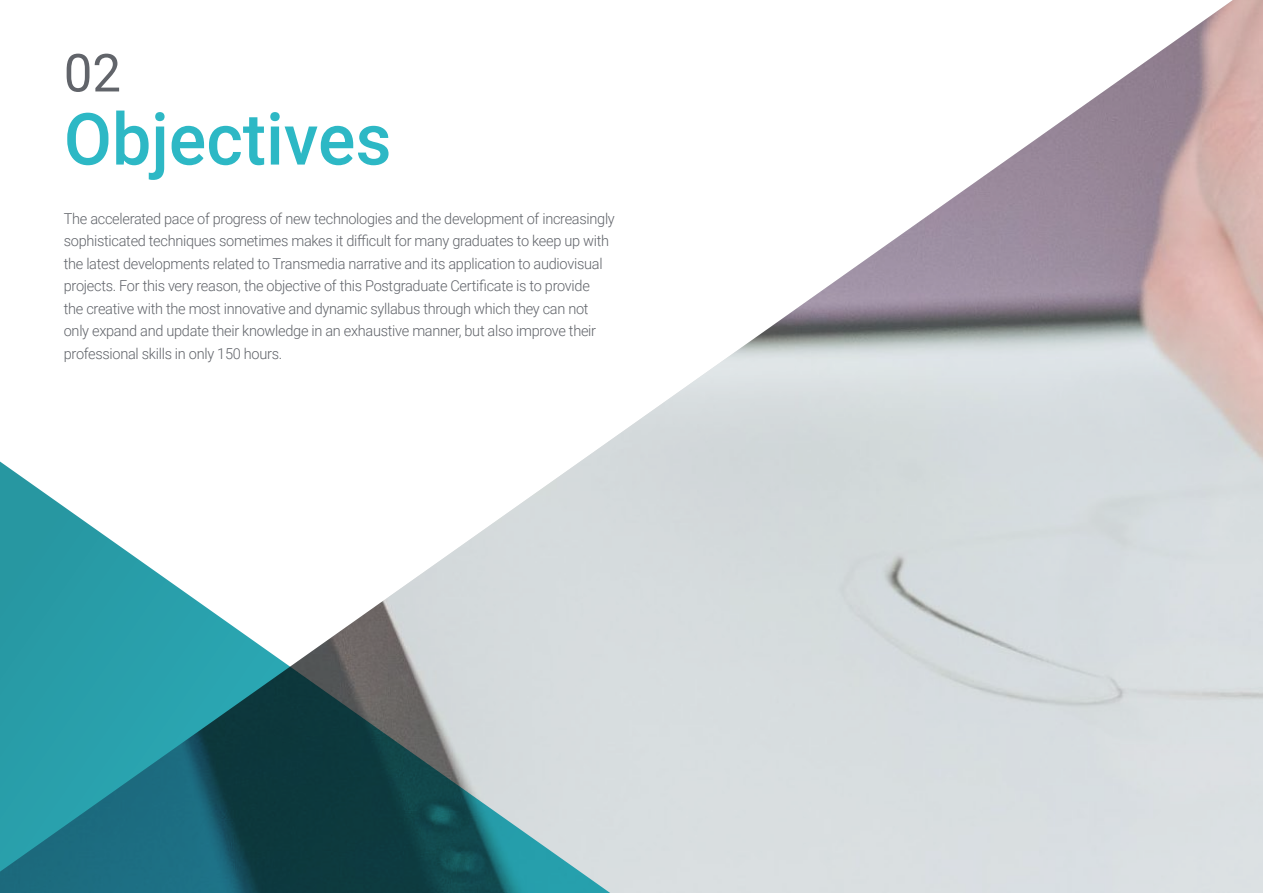
<style>
.page{position:relative;width:1263px;height:893px;background:#fff}
.page>*{position:absolute;margin:0;border:0;box-sizing:border-box;transform-origin:0 0}
.t1{font:500 72px "Roboto";color:#2db8c5}
.t2{font:52.5px "Roboto";color:#61646a}
.t3{font:300 15px/22.5px "Roboto";letter-spacing:-.02em;color:#61646a}
</style>
<div class="page">
<img style="left:602px;top:0;width:661px;height:893px">
<svg style="left:0;top:446px;width:640px;height:447px"></svg>
<h2 class="t2" style="left:64px;top:36px;width:59px">02</h2>
<h1 class="t1" style="left:64px;top:89px;width:329px">Objectives</h1>
<p class="t3" style="left:64px;top:207px;width:553px">The accelerated pace of progress of new technologies and the development of increasingly sophisticated techniques sometimes makes it difficult for many graduates to keep up with the latest developments related to Transmedia narrative and its application to audiovisual projects. For this very reason, the objective of this Postgraduate Certificate is to provide<br>the creative with the most innovative and dynamic syllabus through which they can not only expand and update their knowledge in an exhaustive manner, but also improve their professional skills in only 150 hours.</p>
</div>
